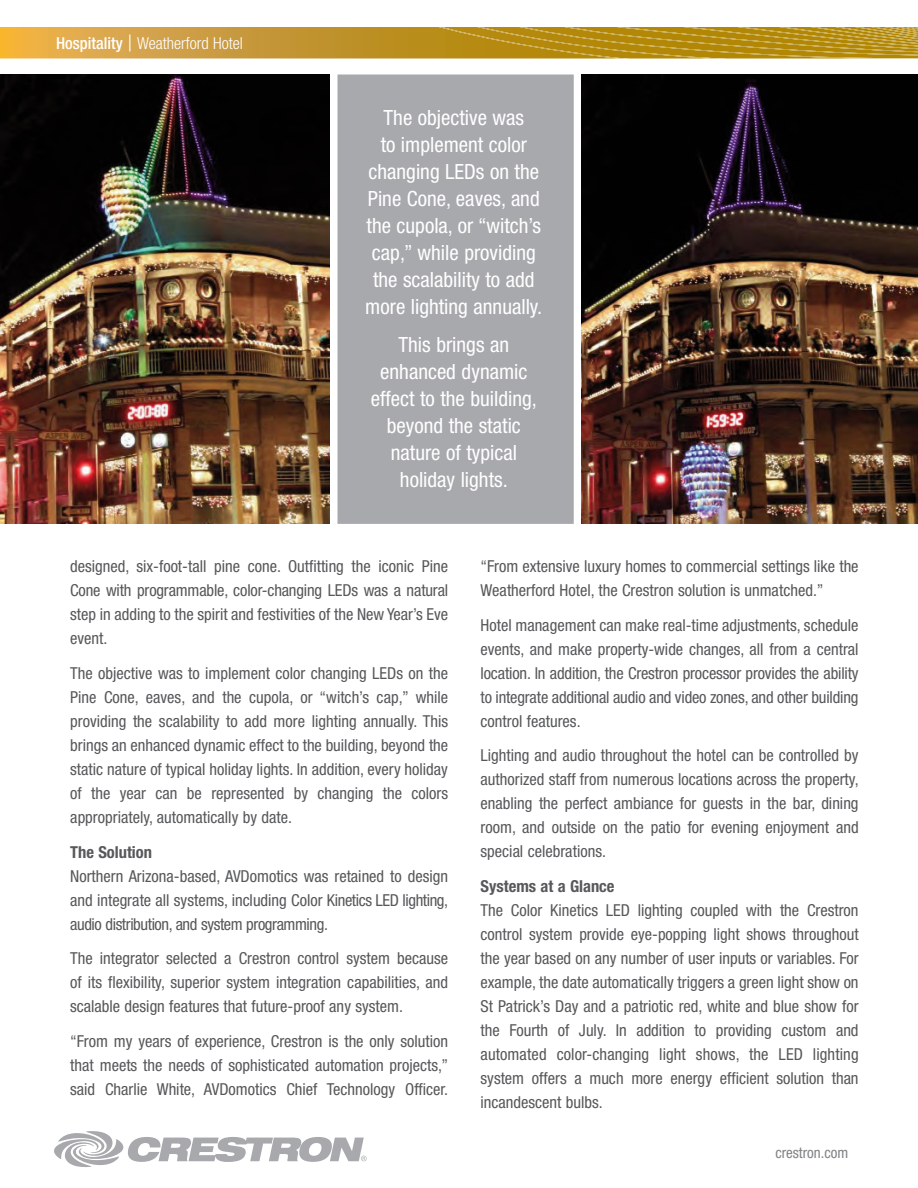
<style>
.page{position:relative;width:918px;height:1188px;background:#fff}
.page>*{position:absolute;margin:0;border:0;box-sizing:border-box;transform-origin:0 0}
.t1{font:condensed 21px/27px "Helvetica Neue";color:#fff;text-align:center}
.t2{font:condensed 16.5px/24px "Helvetica Neue";color:#57585a;text-align:justify}
.t3{font:300 condensed 16.5px "Helvetica Neue";color:#fff}
.t4{font:700 condensed 16.5px "Helvetica Neue";color:#57585a}
.t5{font:condensed 15px "Helvetica Neue";color:#808285}
.s1{font-weight:500}
.s2{font-stretch:expanded;font-size:22.5px}
</style>
<div class="page">
<div style="left:338px;top:74px;width:236px;height:450px;background:#a8a9ad"></div>
<svg style="left:54px;top:1131px;width:313px;height:36px"></svg>
<svg style="left:0;top:27px;width:918px;height:32px;background:#c4982c"></svg>
<svg style="left:0;top:74px;width:338px;height:450px"></svg>
<img style="left:0;top:75px;width:330px;height:449px">
<img style="left:581px;top:75px;width:336px;height:449px">
<p class="t3" style="left:56px;top:37px;width:188px"><span class="s1">Hospitality</span> <span class="s2">|</span> Weatherford Hotel</p>
<p class="t1" style="left:365px;top:106px;width:179px">The objective was<br>to implement color changing LEDs on the<br>Pine Cone, eaves, and the cupola, or “witch’s cap,” while providing the scalability to add more lighting annually.</p>
<p class="t1" style="left:371px;top:333px;width:168px">This brings an enhanced dynamic effect to the building, beyond the static nature of typical holiday lights.</p>
<p class="t2" style="left:70px;top:556px;width:380px">designed, six-foot-tall pine cone. Outfitting the iconic Pine Cone with programmable, color-changing LEDs was a natural step in adding to the spirit and festivities of the New Year’s Eve event.</p>
<p class="t2" style="left:70px;top:662px;width:380px">The objective was to implement color changing LEDs on the Pine Cone, eaves, and the cupola, or “witch’s cap,” while providing the scalability to add more lighting annually. This brings an enhanced dynamic effect to the building, beyond the static nature of typical holiday lights. In addition, every holiday of the year can be represented by changing the colors appropriately, automatically by date.</p>
<p class="t4" style="left:70px;top:846px;width:83px">The Solution</p>
<p class="t2" style="left:70px;top:865px;width:380px">Northern Arizona-based, AVDomotics was retained to design and integrate all systems, including Color Kinetics LED lighting, audio distribution, and system programming.</p>
<p class="t2" style="left:70px;top:948px;width:380px">The integrator selected a Crestron control system because of its flexibility, superior system integration capabilities, and scalable design features that future-proof any system.</p>
<p class="t2" style="left:70px;top:1031px;width:380px">“From my years of experience, Crestron is the only solution that meets the needs of sophisticated automation projects,” said Charlie White, AVDomotics Chief Technology Officer.</p>
<p class="t2" style="left:481px;top:555px;width:380px">“From extensive luxury homes to commercial settings like the<br>Weatherford Hotel, the Crestron solution is unmatched.”</p>
<p class="t2" style="left:481px;top:614px;width:380px">Hotel management can make real-time adjustments, schedule events, and make property-wide changes, all from a central location. In addition, the Crestron processor provides the ability to integrate additional audio and video zones, and other building control features.</p>
<p class="t2" style="left:481px;top:745px;width:380px">Lighting and audio throughout the hotel can be controlled by authorized staff from numerous locations across the property, enabling the perfect ambiance for guests in the bar, dining room, and outside on the patio for evening enjoyment and special celebrations.</p>
<p class="t4" style="left:481px;top:880px;width:136px">Systems at a Glance</p>
<p class="t2" style="left:481px;top:900px;width:380px">The Color Kinetics LED lighting coupled with the Crestron control system provide eye-popping light shows throughout the year based on any number of user inputs or variables. For example, the date automatically triggers a green light show on St Patrick’s Day and a patriotic red, white and blue show for the Fourth of July. In addition to providing custom and automated color-changing light shows, the LED lighting system offers a much more energy efficient solution than incandescent bulbs.</p>
<p class="t5" style="left:775px;top:1148px;width:74px">crestron.com</p>
</div>
